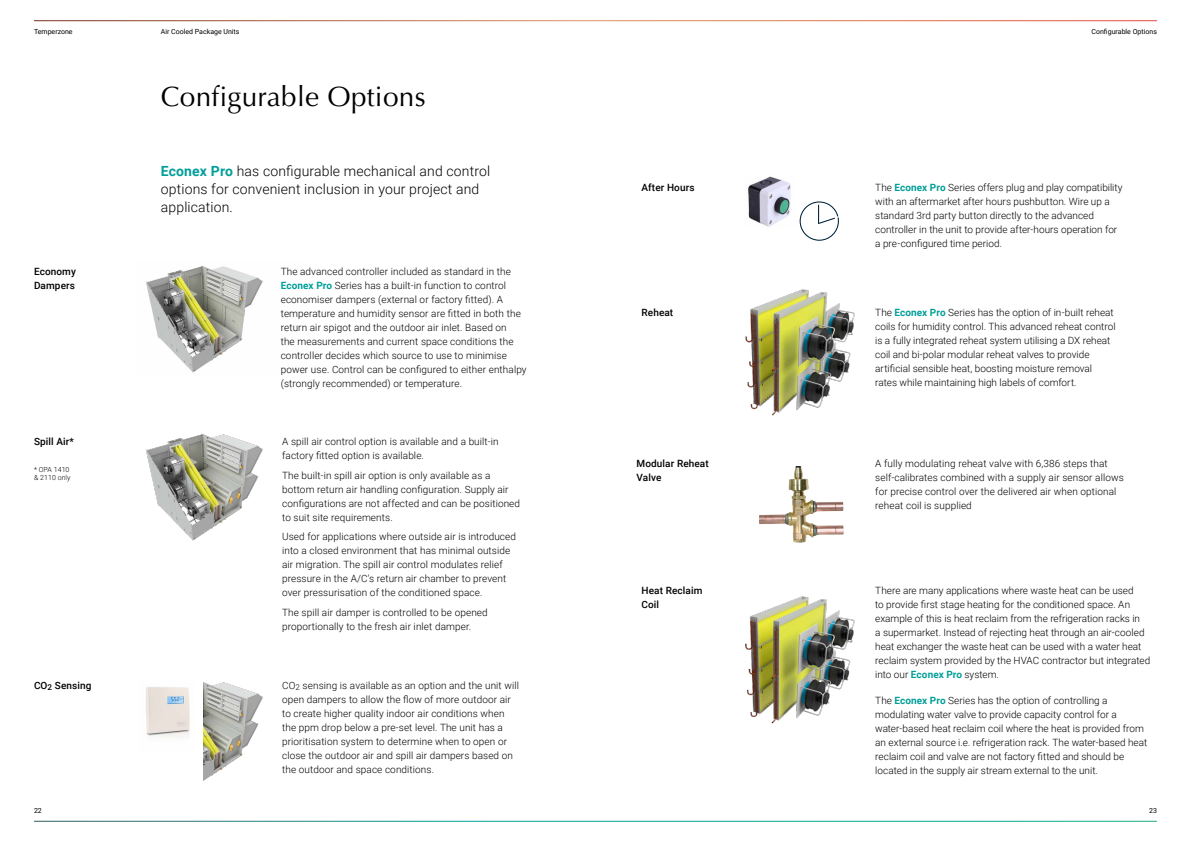
<style>
.page{position:relative;width:1191px;height:842px;background:#fff}
.page>*{position:absolute;margin:0;border:0;box-sizing:border-box;transform-origin:0 0}
.t1{font:28px "Optima LT Pro";letter-spacing:.01em;color:#000}
.t2{font:300 14px/18px "Roboto";letter-spacing:.01em;color:#000}
.t3{font:300 10px/14px "Roboto";letter-spacing:.01em;color:#000}
.t4{font:500 10px/14px "Roboto";letter-spacing:.01em;color:#000}
.t5{font:7px "Roboto";color:#000}
.t6{font:300 7px/8.4px "Roboto";letter-spacing:.01em;color:#000}
.s1{font-weight:700;color:#009f9a}
</style>
<div class="page">
<img style="left:759px;top:466px;width:85px;height:77px">
<img style="left:146px;top:266px;width:117px;height:107px">
<img style="left:745px;top:596px;width:110px;height:128px">
<img style="left:745px;top:289px;width:110px;height:127px">
<img style="left:145px;top:433px;width:118px;height:108px">
<img style="left:203px;top:682px;width:60px;height:99px">
<img style="left:146px;top:687px;width:44px;height:52px">
<img style="left:748px;top:175px;width:43px;height:52px">
<svg style="left:799px;top:201px;width:40px;height:40px"></svg>
<p class="t5" style="left:34px;top:27px;width:40px">Temperzone</p>
<p class="t5" style="left:161px;top:27px;width:80px">Air Cooled Package Units</p>
<h1 class="t1" style="left:161px;top:79px;width:266px">Configurable Options</h1>
<h2 class="t2" style="left:161px;top:161px;width:331px"><span class="s1">Econex Pro</span> has configurable mechanical and control options for convenient inclusion in your project and application.</h2>
<p class="t4" style="left:34px;top:264px;width:43px">Economy<br>Dampers</p>
<p class="t3" style="left:281px;top:264px;width:247px">The advanced controller included as standard in the <span class="s1">Econex Pro</span> Series has a built-in function to control economiser dampers (external or factory fitted). A temperature and humidity sensor are fitted in both the return air spigot and the outdoor air inlet. Based on<br>the measurements and current space conditions the controller decides which source to use to minimise power use. Control can be configured to either enthalpy (strongly recommended) or temperature.</p>
<p class="t4" style="left:34px;top:434px;width:41px">Spill Air*</p>
<p class="t6" style="left:34px;top:465px;width:38px">* OPA 1410 &amp; 2110 only</p>
<p class="t3" style="left:282px;top:434px;width:218px">A spill air control option is available and a built-in factory fitted option is available.</p>
<p class="t3" style="left:282px;top:468px;width:239px">The built-in spill air option is only available as a bottom return air handling configuration. Supply air configurations are not affected and can be positioned to suit site requirements.</p>
<p class="t3" style="left:282px;top:529px;width:235px">Used for applications where outside air is introduced into a closed environment that has minimal outside air migration. The spill air control modulates relief pressure in the A/C’s return air chamber to prevent over pressurisation of the conditioned space.</p>
<p class="t3" style="left:282px;top:605px;width:207px">The spill air damper is controlled to be opened proportionally to the fresh air inlet damper.</p>
<p class="t4" style="left:34px;top:678px;width:59px">CO<sub>2</sub> Sensing</p>
<p class="t3" style="left:282px;top:678px;width:238px">CO<sub>2</sub> sensing is available as an option and the unit will open dampers to allow the flow of more outdoor air to create higher quality indoor air conditions when the ppm drop below a pre-set level. The unit has a prioritisation system to determine when to open or close the outdoor air and spill air dampers based on the outdoor and space conditions.</p>
<p class="t4" style="left:641px;top:180px;width:54px">After Hours</p>
<p class="t4" style="left:641px;top:305px;width:33px">Reheat</p>
<p class="t4" style="left:636px;top:456px;width:74px">Modular Reheat<br>Valve</p>
<p class="t4" style="left:641px;top:583px;width:62px">Heat Reclaim<br>Coil</p>
<p class="t5" style="left:1091px;top:27px;width:67px">Configurable Options</p>
<p class="t3" style="left:875px;top:180px;width:249px">The <span class="s1">Econex Pro</span> Series offers plug and play compatibility with an aftermarket after hours pushbutton. Wire up a standard 3rd party button directly to the advanced controller in the unit to provide after-hours operation for a pre-configured time period.</p>
<p class="t3" style="left:875px;top:305px;width:242px">The <span class="s1">Econex Pro</span> Series has the option of in-built reheat coils for humidity control. This advanced reheat control is a fully integrated reheat system utilising a DX reheat coil and bi-polar modular reheat valves to provide artificial sensible heat, boosting moisture removal rates while maintaining high labels of comfort.</p>
<p class="t3" style="left:875px;top:456px;width:250px">A fully modulating reheat valve with 6,386 steps that self-calibrates combined with a supply air sensor allows for precise control over the delivered air when optional reheat coil is supplied</p>
<p class="t3" style="left:875px;top:583px;width:276px">There are many applications where waste heat can be used<br>to provide first stage heating for the conditioned space. An example of this is heat reclaim from the refrigeration racks in<br>a supermarket. Instead of rejecting heat through an air-cooled heat exchanger the waste heat can be used with a water heat reclaim system provided by the HVAC contractor but integrated into our <span class="s1">Econex Pro</span> system.</p>
<p class="t3" style="left:875px;top:693px;width:273px">The <span class="s1">Econex Pro</span> Series has the option of controlling a modulating water valve to provide capacity control for a water-based heat reclaim coil where the heat is provided from an external source i.e. refrigeration rack. The water-based heat reclaim coil and valve are not factory fitted and should be located in the supply air stream external to the unit.</p>
<p class="t5" style="left:34px;top:806px;width:9px">22</p>
<p class="t5" style="left:1149px;top:806px;width:9px">23</p>
</div>
